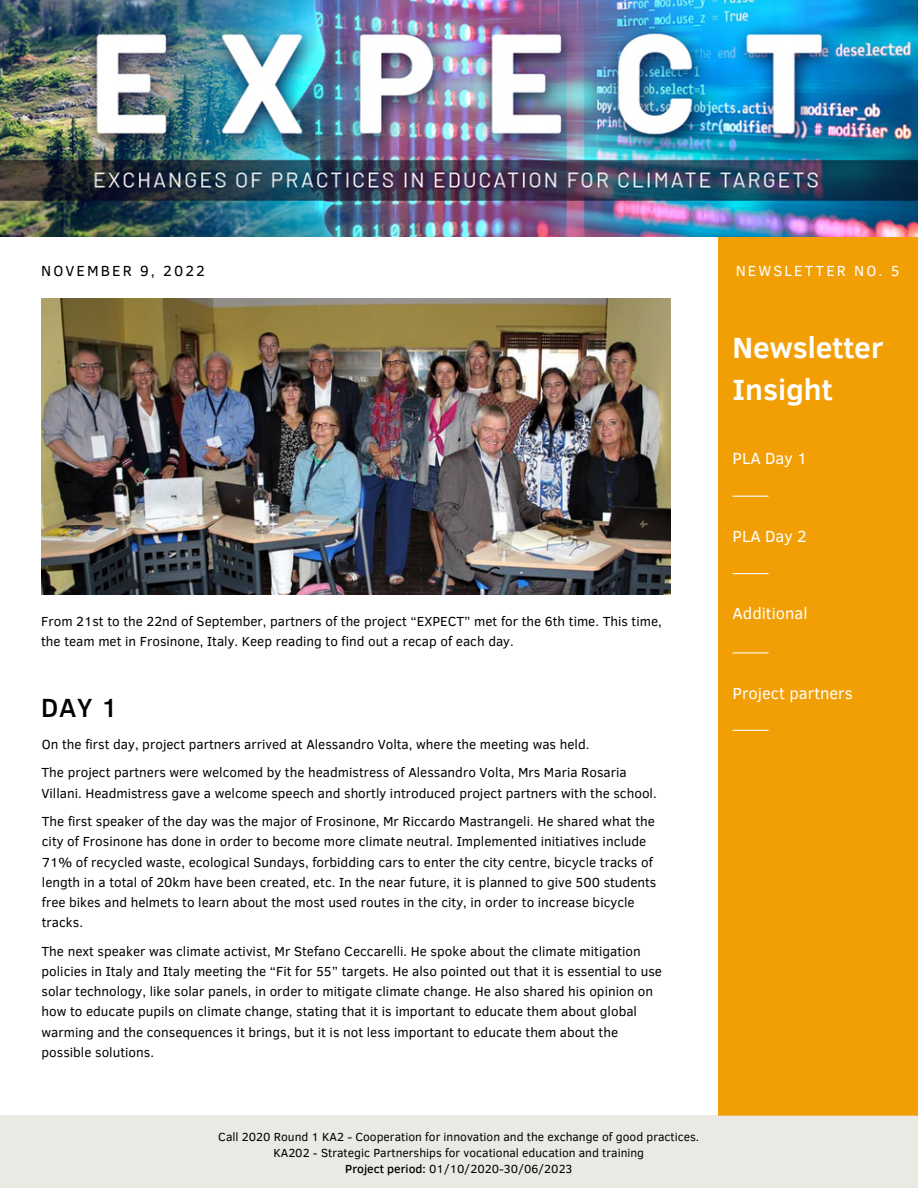
<style>
.page{position:relative;width:918px;height:1188px;background:#fff}
.page>*{position:absolute;margin:0;border:0;box-sizing:border-box;transform-origin:0 0}
.t1{font:700 30px/41.7px "Clear Sans";color:#fff}
.t2{font:500 27px "Clear Sans";color:#000}
.t3{font:16.5px "Clear Sans";color:#fff}
.t4{font:15px "Clear Sans";letter-spacing:.14em;color:#000}
.t5{font:15px "Clear Sans";letter-spacing:.14em;color:#fff}
.t6{font:13.5px/20.2px "Clear Sans";color:#000}
.t7{font:12px/16px "Clear Sans";color:#000;text-align:center}
.s1{font-weight:500}
</style>
<div class="page">
<div style="left:719px;top:211px;width:199px;height:905px;background:#f29f05"></div>
<hr style="left:733px;top:496px;width:36px;height:1px;background:#fff">
<hr style="left:733px;top:652px;width:36px;height:1px;background:#fff">
<hr style="left:733px;top:573px;width:36px;height:1px;background:#fff">
<img style="left:41px;top:298px;width:629px;height:296px">
<hr style="left:733px;top:730px;width:36px;height:1px;background:#fff">
<div style="left:0;top:1115px;width:918px;height:73px;background:#eae9e4"></div>
<img style="left:0;top:0;width:918px;height:236px">
<p class="t4" style="left:41px;top:260px;width:165px">NOVEMBER 9, 2022</p>
<p class="t5" style="left:736px;top:259px;width:165px">NEWSLETTER NO. 5</p>
<h1 class="t1" style="left:733px;top:325px;width:152px">Newsletter<br>Insight</h1>
<p class="t3" style="left:733px;top:447px;width:76px">PLA Day 1</p>
<p class="t6" style="left:41px;top:610px;width:622px">From 21st to the 22nd of September, partners of the project “EXPECT” met for the 6th time. This time, the team met in Frosinone, Italy. Keep reading to find out a recap of each day.</p>
<h2 class="t2" style="left:41px;top:688px;width:78px">DAY 1</h2>
<p class="t6" style="left:42px;top:729px;width:587px;line-height:28.5px">On the first day, project partners arrived at Alessandro Volta, where the meeting was held.<br>The project partners were welcomed by the headmistress of Alessandro Volta, Mrs Maria Rosaria</p>
<p class="t6" style="left:42px;top:778px;width:617px;line-height:28.5px">Villani. Headmistress gave a welcome speech and shortly introduced project partners with the school.<br>The first speaker of the day was the major of Frosinone, Mr Riccardo Mastrangeli. He shared what the</p>
<p class="t6" style="left:42px;top:831px;width:616px">city of Frosinone has done in order to become more climate neutral. Implemented initiatives include 71% of recycled waste, ecological Sundays, forbidding cars to enter the city centre, bicycle tracks of length in a total of 20km have been created, etc. In the near future, it is planned to give 500 students free bikes and helmets to learn about the most used routes in the city, in order to increase bicycle tracks.</p>
<p class="t6" style="left:42px;top:940px;width:622px">The next speaker was climate activist, Mr Stefano Ceccarelli. He spoke about the climate mitigation policies in Italy and Italy meeting the “Fit for 55” targets. He also pointed out that it is essential to use solar technology, like solar panels, in order to mitigate climate change. He also shared his opinion on how to educate pupils on climate change, stating that it is important to educate them about global warming and the consequences it brings, but it is not less important to educate them about the possible solutions.</p>
<p class="t7" style="left:218px;top:1128px;width:482px">Call 2020 Round 1 KA2 - Cooperation for innovation and the exchange of good practices.<br>KA202 - Strategic Partnerships for vocational education and training<br><span class="s1">Project period:</span> 01/10/2020-30/06/2023</p>
<p class="t3" style="left:733px;top:524px;width:76px">PLA Day 2</p>
<p class="t3" style="left:733px;top:602px;width:77px">Additional</p>
<p class="t3" style="left:733px;top:681px;width:122px">Project partners</p>
</div>
